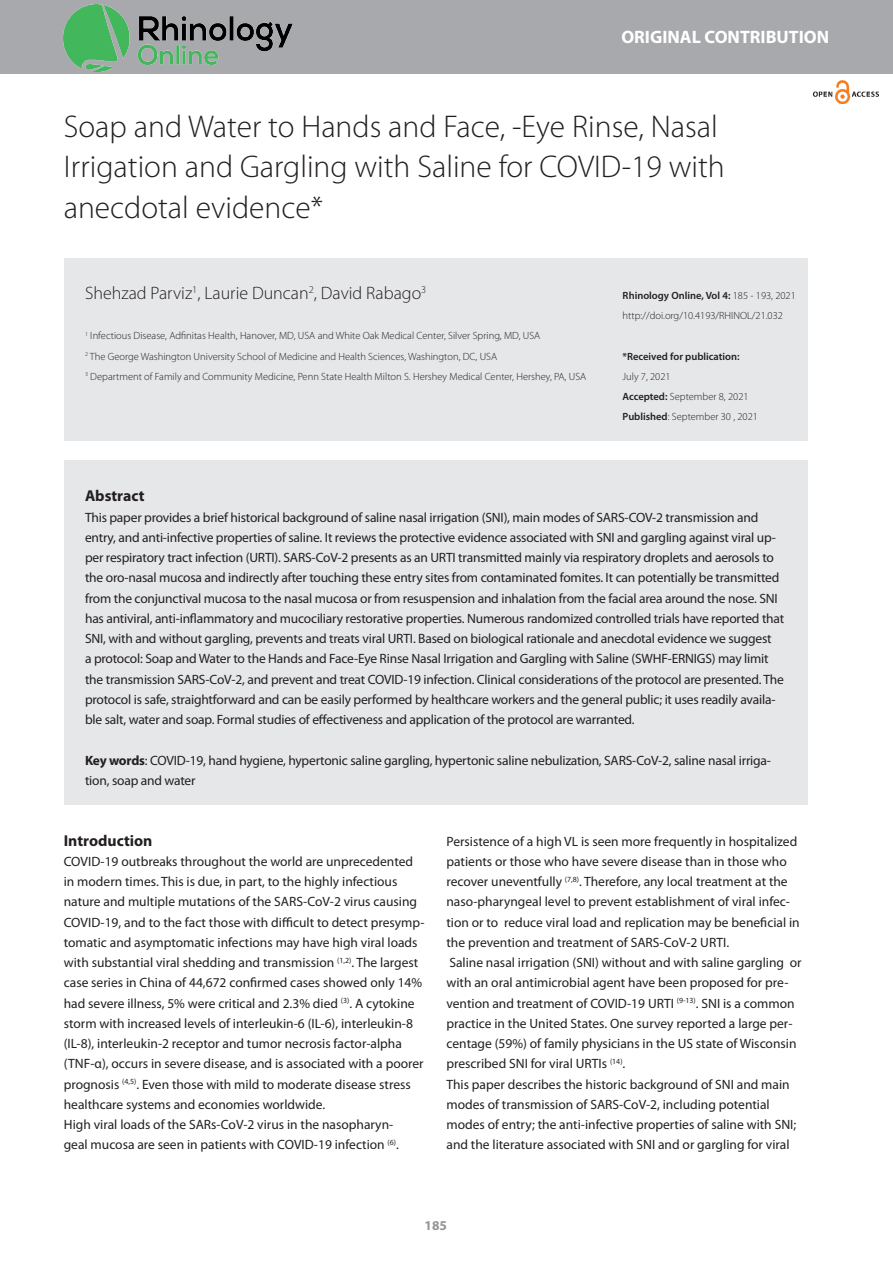
<style>
.page{position:relative;width:893px;height:1263px;background:#fff}
.page>*{position:absolute;margin:0;border:0;box-sizing:border-box;transform-origin:0 0}
.t1{font:300 31.5px/40.5px "Myriad Pro";color:#231f20}
.noten{font:300 18px "Myriad Pro";color:#231f20}
.Original_Contributio{font:700 18px "Myriad Pro";color:#fff}
.Kopje{font:700 15.75px "Myriad Pro";color:#231f20}
.Kopje-2{font:13.5px/20.2px "Myriad Pro";letter-spacing:-.005em;color:#231f20}
.Paginering{font:700 13.5px "Myriad Pro";color:#939598}
.noten-2{font:300 10.5px "Myriad Pro";color:#231f20}
.noten-3{font:600 10.5px "Myriad Pro";color:#231f20}
.s1{font-weight:300}
.s2{font-weight:600}
.s3{font-weight:700}
</style>
<div class="page">
<div style="left:0;top:0;width:893px;height:74px;background:#a8a9ad"></div>
<div style="left:64px;top:461px;width:743px;height:344px;background:#e6e7e9"></div>
<div style="left:64px;top:258px;width:743px;height:183px;background:#e6e7e9"></div>
<img style="left:64px;top:5px;width:229px;height:66px">
<img style="left:813px;top:80px;width:66px;height:24px">
<p class="Original_Contributio" style="left:621px;top:27px;width:209px">ORIGINAL CONTRIBUTION</p>
<p class="t1" style="left:64px;top:107px;width:662px">Soap and Water to Hands and Face, -Eye Rinse, Nasal<br>Irrigation and Gargling with Saline for COVID-19 with anecdotal evidence*</p>
<p class="noten" style="left:85px;top:283px;width:343px">Shehzad Parviz<sup>1</sup>, Laurie Duncan<sup>2</sup>, David Rabago<sup>3</sup></p>
<p class="noten-2" style="left:85px;top:330px;width:457px"><sup>1</sup> Infectious Disease, Adfinitas Health, Hanover, MD, USA and White Oak Medical Center, Silver Spring, MD, USA</p>
<p class="noten-2" style="left:85px;top:350px;width:414px"><sup>2</sup> The George Washington University School of Medicine and Health Sciences, Washington, DC, USA</p>
<p class="noten-2" style="left:85px;top:370px;width:503px"><sup>3</sup> Department of Family and Community Medicine, Penn State Health Milton S. Hershey Medical Center, Hershey, PA, USA</p>
<p class="noten-3" style="left:623px;top:289px;width:175px">Rhinology Online, Vol 4: <span class="s1">185 - 193, 2021</span></p>
<p class="noten-2" style="left:623px;top:310px;width:162px">http://doi.org/10.4193/RHINOL/21.032</p>
<p class="noten-3" style="left:623px;top:350px;width:119px">*Received for publication:</p>
<p class="noten-2" style="left:623px;top:370px;width:50px">July 7, 2021</p>
<p class="noten-2" style="left:623px;top:391px;width:127px"><span class="s2">Accepted:</span> September 8, 2021</p>
<p class="noten-2" style="left:623px;top:411px;width:137px"><span class="s2">Published</span>: September 30 , 2021</p>
<p class="Kopje" style="left:85px;top:487px;width:61px">Abstract</p>
<p class="Kopje-2" style="left:85px;top:507px;width:701px">This paper provides a brief historical background of saline nasal irrigation (SNI), main modes of SARS-COV-2 transmission and entry, and anti-infective properties of saline. It reviews the protective evidence associated with SNI and gargling against viral up&shy;per respiratory tract infection (URTI). SARS-CoV-2 presents as an URTI transmitted mainly via respiratory droplets and aerosols to the oro-nasal mucosa and indirectly after touching these entry sites from contaminated fomites. It can potentially be transmitted from the conjunctival mucosa to the nasal mucosa or from resuspension and inhalation from the facial area around the nose. SNI has antiviral, anti-inflammatory and mucociliary restorative properties. Numerous randomized controlled trials have reported that SNI, with and without gargling, prevents and treats viral URTI. Based on biological rationale and anecdotal evidence we suggest<br>a protocol: Soap and Water to the Hands and Face-Eye Rinse Nasal Irrigation and Gargling with Saline (SWHF-ERNIGS) may limit the transmission SARS-CoV-2, and prevent and treat COVID-19 infection. Clinical considerations of the protocol are presented. The protocol is safe, straightforward and can be easily performed by healthcare workers and the general public; it uses readily availa&shy;ble salt, water and soap. Formal studies of effectiveness and application of the protocol are warranted.</p>
<p class="Kopje-2" style="left:85px;top:750px;width:687px"><span class="s3">Key words</span>: COVID-19, hand hygiene, hypertonic saline gargling, hypertonic saline nebulization, SARS-CoV-2, saline nasal irriga&shy;tion, soap and water</p>
<p class="Kopje" style="left:64px;top:831px;width:90px">Introduction</p>
<p class="Kopje-2" style="left:64px;top:851px;width:362px">COVID-19 outbreaks throughout the world are unprecedented in modern times. This is due, in part, to the highly infectious nature and multiple mutations of the SARS-CoV-2 virus causing COVID-19, and to the fact those with difficult to detect presymp&shy;tomatic and asymptomatic infections may have high viral loads with substantial viral shedding and transmission <sup>(1,2)</sup>. The largest case series in China of 44,672 confirmed cases showed only 14% had severe illness, 5% were critical and 2.3% died <sup>(3)</sup>. A cytokine storm with increased levels of interleukin-6 (IL-6), interleukin-8 (IL-8), interleukin-2 receptor and tumor necrosis factor-alpha (TNF-α), occurs in severe disease, and is associated with a poorer prognosis <sup>(4,5)</sup>. Even those with mild to moderate disease stress healthcare systems and economies worldwide.</p>
<p class="Kopje-2" style="left:64px;top:1115px;width:337px">High viral loads of the SARs-CoV-2 virus in the nasopharyn&shy;geal mucosa are seen in patients with COVID-19 infection <sup>(6)</sup>.</p>
<p class="Kopje-2" style="left:446px;top:831px;width:355px">Persistence of a high VL is seen more frequently in hospitalized patients or those who have severe disease than in those who recover uneventfully <sup>(7,8)</sup>. Therefore, any local treatment at the naso-pharyngeal level to prevent establishment of viral infec&shy;tion or to reduce viral load and replication may be beneficial in the prevention and treatment of SARS-CoV-2 URTI.</p>
<p class="Kopje-2" style="left:446px;top:953px;width:357px">Saline nasal irrigation (SNI) without and with saline gargling or with an oral antimicrobial agent have been proposed for pre&shy;vention and treatment of COVID-19 URTI <sup>(9-13)</sup>. SNI is a common practice in the United States. One survey reported a large per&shy;centage (59%) of family physicians in the US state of Wisconsin prescribed SNI for viral URTIs <sup>(14)</sup>.</p>
<p class="Kopje-2" style="left:446px;top:1074px;width:351px">This paper describes the historic background of SNI and main modes of transmission of SARS-CoV-2, including potential modes of entry; the anti-infective properties of saline with SNI; and the literature associated with SNI and or gargling for viral</p>
<p class="Paginering" style="left:425px;top:1218px;width:24px">185</p>
</div>
